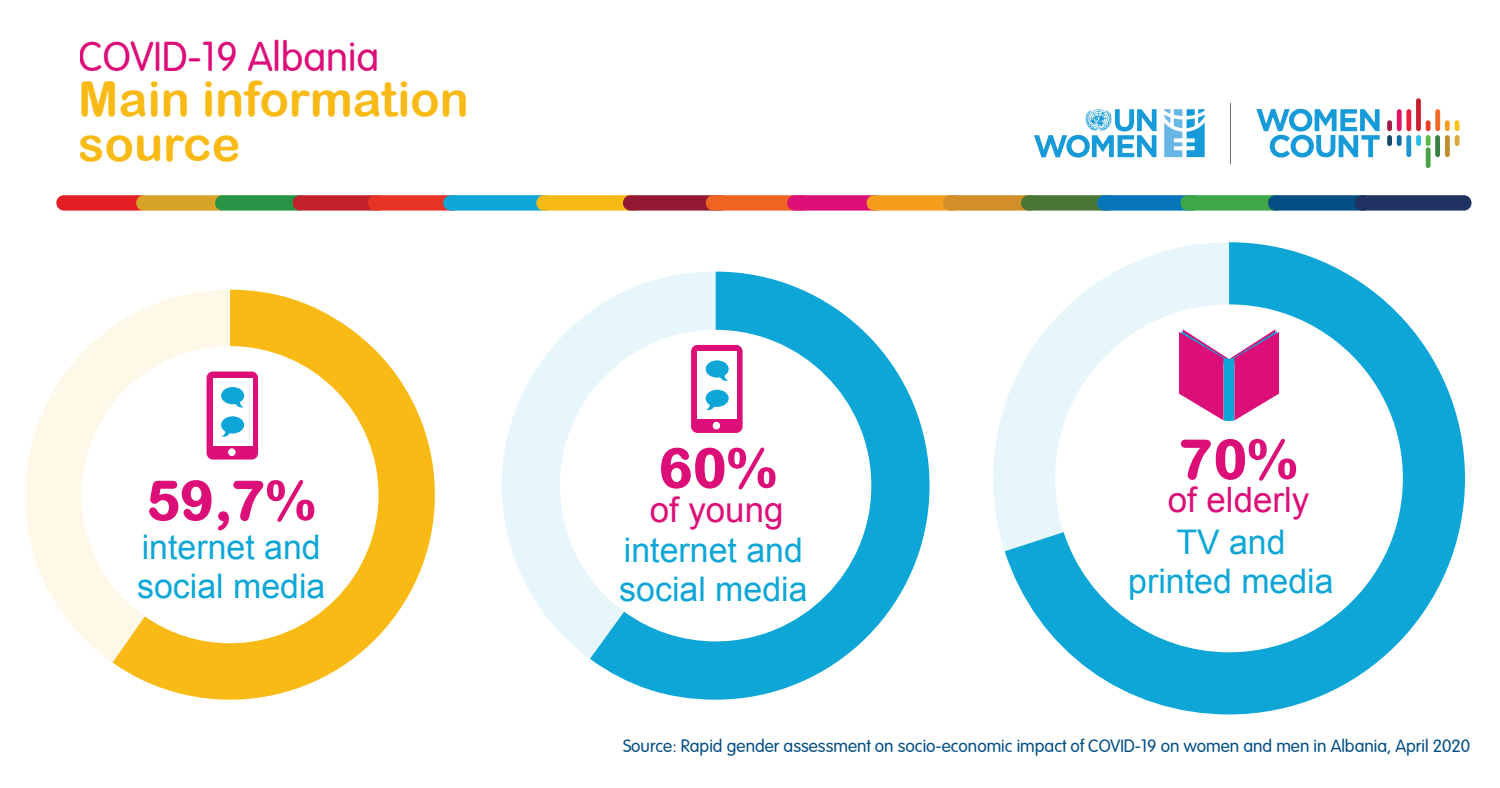
<style>
.page{position:relative;width:1500px;height:788px;background:#fff}
.page>*{position:absolute;margin:0;border:0;box-sizing:border-box;transform-origin:0 0}
.t1{font:800 55.62px "Arial Rounded MT Std";color:#dc0e78}
.t2{font:48.25px/44.6px "Arial Rounded MT Bold";color:#f9ba15}
.t3{font:40.75px "Arial Rounded";color:#dc0e78}
.t4{font:34.88px "Arial";color:#dc0e78}
.t5{font:33.88px/39.1px "Arial";color:#0da6d7}
.t6{font:17.5px "Arial Rounded";color:#034e84}
</style>
<div class="page">
<div style="left:56px;top:195px;width:92px;height:15px;background:#e41e25;border-radius:7px"></div>
<div style="left:136px;top:195px;width:92px;height:15px;background:#d6a228;border-radius:7px"></div>
<div style="left:215px;top:195px;width:92px;height:15px;background:#299445;border-radius:7px"></div>
<div style="left:293px;top:195px;width:92px;height:15px;background:#c2202a;border-radius:7px"></div>
<div style="left:368px;top:195px;width:92px;height:15px;background:#e63524;border-radius:7px"></div>
<div style="left:443px;top:195px;width:110px;height:15px;background:#0da6d7;border-radius:7px"></div>
<div style="left:536px;top:195px;width:106px;height:15px;background:#f9ba15;border-radius:7px"></div>
<div style="left:623px;top:195px;width:105px;height:15px;background:#931932;border-radius:7px"></div>
<div style="left:706px;top:195px;width:105px;height:15px;background:#ee6522;border-radius:7px"></div>
<div style="left:787px;top:195px;width:95px;height:15px;background:#dc0e78;border-radius:7px"></div>
<div style="left:867px;top:195px;width:95px;height:15px;background:#f59e1d;border-radius:7px"></div>
<div style="left:943px;top:195px;width:95px;height:15px;background:#d28e28;border-radius:7px"></div>
<div style="left:1021px;top:195px;width:95px;height:15px;background:#497637;border-radius:7px"></div>
<div style="left:1097px;top:195px;width:103px;height:15px;background:#0675b9;border-radius:7px"></div>
<div style="left:1180px;top:195px;width:103px;height:15px;background:#3ea748;border-radius:7px"></div>
<div style="left:1268px;top:195px;width:103px;height:15px;background:#034e84;border-radius:7px"></div>
<div style="left:1355px;top:195px;width:116px;height:15px;background:#1f3262;border-radius:7px"></div>
<hr style="left:1230px;top:103px;width:1px;height:60px;background:#6d6e70">
<svg style="left:1256px;top:109px;width:124px;height:48px"></svg>
<div style="left:1387px;top:120px;width:5px;height:11px;background:#a11c42;border-radius:2px"></div>
<hr style="left:1455px;top:120px;width:4px;height:11px;background:#fac312;border-radius:2px">
<div style="left:1445px;top:120px;width:5px;height:11px;background:#f89c26;border-radius:2px"></div>
<div style="left:1426px;top:120px;width:5px;height:11px;background:#ef3e2a;border-radius:2px"></div>
<div style="left:1397px;top:109px;width:5px;height:22px;background:#dd1667;border-radius:2px"></div>
<div style="left:1406px;top:109px;width:5px;height:22px;background:#e5213b;border-radius:2px"></div>
<div style="left:1435px;top:109px;width:5px;height:22px;background:#f2682b;border-radius:2px"></div>
<div style="left:1416px;top:98px;width:5px;height:33px;background:#c5202e;border-radius:2px"></div>
<div style="left:1455px;top:135px;width:5px;height:11px;background:#dda737;border-radius:2px"></div>
<div style="left:1387px;top:135px;width:5px;height:11px;background:#15476a;border-radius:2px"></div>
<div style="left:1397px;top:135px;width:5px;height:11px;background:#11699e;border-radius:2px"></div>
<div style="left:1416px;top:135px;width:5px;height:11px;background:#28bee4;border-radius:2px"></div>
<div style="left:1445px;top:135px;width:5px;height:22px;background:#c08c2c;border-radius:2px"></div>
<div style="left:1435px;top:135px;width:5px;height:22px;background:#387f44;border-radius:2px"></div>
<div style="left:1406px;top:135px;width:5px;height:22px;background:#1e96d3;border-radius:2px"></div>
<div style="left:1426px;top:147px;width:5px;height:21px;background:#4aa045;border-radius:2px"></div>
<div style="left:1426px;top:135px;width:5px;height:11px;background:#59ba47;border-radius:2px"></div>
<svg style="left:1034px;top:109px;width:123px;height:48px"></svg>
<svg style="left:1164px;top:109px;width:41px;height:48px"></svg>
<svg style="left:113px;top:290px;width:322px;height:410px"></svg>
<svg style="left:25px;top:290px;width:205px;height:372px"></svg>
<svg style="left:502px;top:312px;width:88px;height:346px;fill:#e7f6fb"></svg>
<svg style="left:590px;top:271px;width:340px;height:428px"></svg>
<svg style="left:993px;top:406px;width:12px;height:145px;fill:#e7f6fb"></svg>
<svg style="left:1005px;top:242px;width:460px;height:472px"></svg>
<svg style="left:1179px;top:329px;width:100px;height:92px"></svg>
<div style="left:691px;top:345px;width:52px;height:88px;background:#dc0e78;border-radius:6px"></div>
<div style="left:697px;top:352px;width:40px;height:67px;background:#fff"></div>
<div style="left:713px;top:422px;width:7px;height:7px;background:#fff;border-radius:50%"></div>
<svg style="left:706px;top:360px;width:23px;height:21px"></svg>
<svg style="left:706px;top:389px;width:23px;height:22px"></svg>
<div style="left:207px;top:371px;width:51px;height:88px;background:#dc0e78;border-radius:6px"></div>
<div style="left:213px;top:378px;width:39px;height:67px;background:#fff"></div>
<div style="left:228px;top:448px;width:8px;height:8px;background:#fff;border-radius:50%"></div>
<svg style="left:221px;top:387px;width:23px;height:21px"></svg>
<svg style="left:221px;top:416px;width:23px;height:21px"></svg>
<h3 class="t3" style="left:79px;top:27px;width:302px">COVID-19 Albania</h3>
<h2 class="t2" style="left:79px;top:76px;width:392px">Main information source</h2>
<h1 class="t1" style="left:146px;top:467px;width:171px">59,7%</h1>
<h3 class="t5" style="left:137px;top:528px;width:190px">internet and social media</h3>
<h1 class="t1" style="left:658px;top:434px;width:120px">60%</h1>
<h1 class="t1" style="left:1179px;top:426px;width:120px">70%</h1>
<h3 class="t4" style="left:650px;top:486px;width:135px">of young</h3>
<h3 class="t5" style="left:619px;top:530px;width:190px">internet and social media</h3>
<h3 class="t4" style="left:1168px;top:477px;width:143px">of elderly</h3>
<h3 class="t5" style="left:1128px;top:523px;width:207px;text-align:center">TV and printed media</h3>
<p class="t6" style="left:623px;top:733px;width:849px">Source: Rapid gender assessment on socio-economic impact of COVID-19 on women and men in Albania, April 2020</p>
</div>
